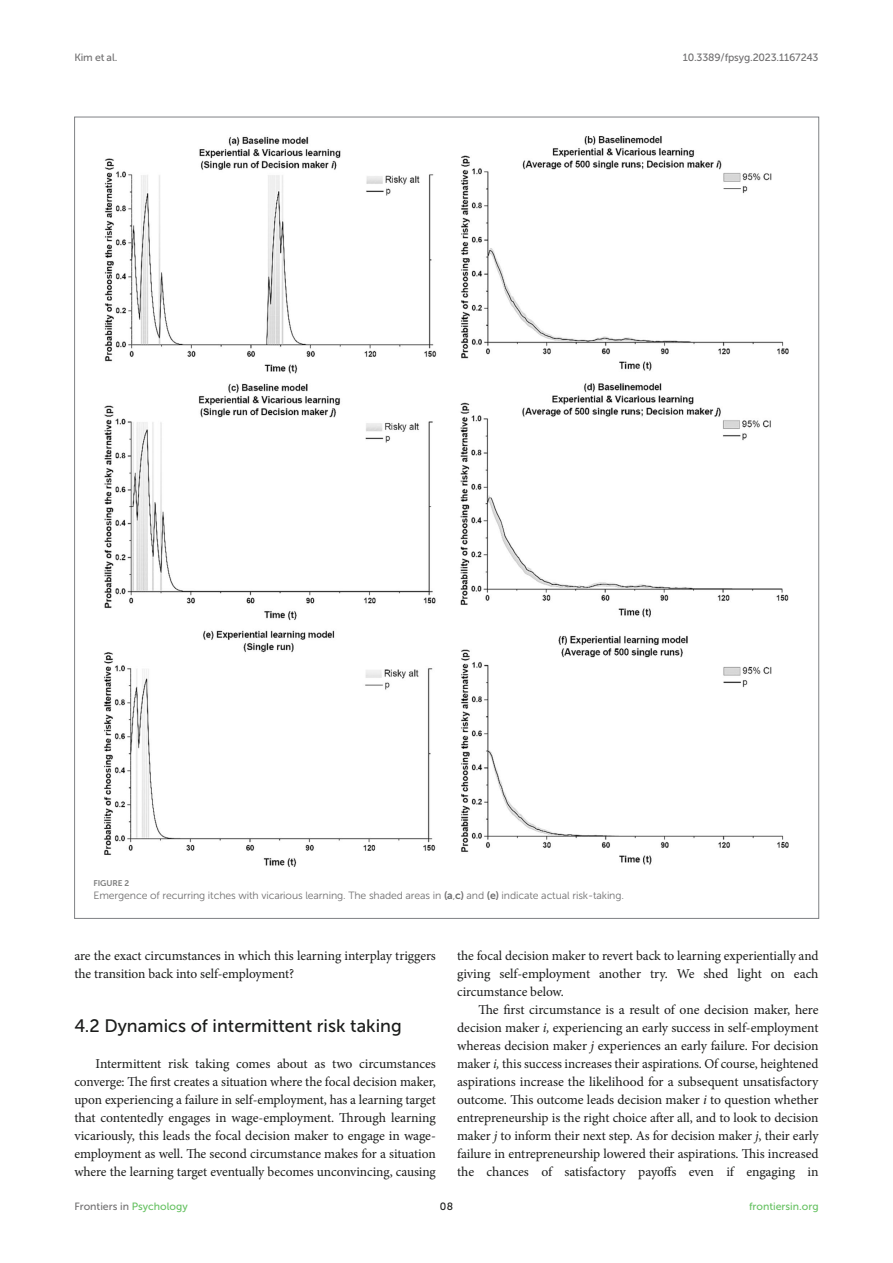
<style>
.page{position:relative;width:893px;height:1263px;background:#fff}
.page>*{position:absolute;margin:0;border:0;box-sizing:border-box;transform-origin:0 0}
.HEAD_2{font:18px "Museo Sans 500";color:#1b1c1b}
.TEXT{font:13.5px/18px "Minion Pro";letter-spacing:-.005em;color:#1b1c1b}
.TEXT_FLUSH{font:13.5px/18px "Minion Pro";letter-spacing:-.005em;color:#1b1c1b;text-align:justify}
.FIG_LEG{font:10.5px "Museo Sans 300";letter-spacing:-.01em;color:#706f70}
.t1{font:10.5px "Museo Sans 500";letter-spacing:-.015em;color:#706f70}
.t2{font:10.5px "Museo Sans 500";color:#65c161}
.t3{font:10.5px "Museo Sans 500";color:#1b1c1b}
.FIG_HD{font:8.25px "Museo Sans 700";letter-spacing:-.01em;color:#7e7f7f}
.s1{font-family:"Museo Sans 700"}
.s2{font-style:italic}
.s3{color:#65c161}
</style>
<div class="page">
<img style="left:104px;top:136px;width:685px;height:731px">
<p class="t1" style="left:74px;top:51px;width:44px">Kim et al.</p>
<p class="t1" style="left:683px;top:51px;width:137px">10.3389/fpsyg.2023.1167243</p>
<p class="FIG_HD" style="left:94px;top:878px;width:37px">FIGURE 2</p>
<p class="FIG_LEG" style="left:94px;top:890px;width:532px">Emergence of recurring itches with vicarious learning. The shaded areas in <span class="s1">(a</span>,<span class="s1">c)</span> and <span class="s1">(e)</span> indicate actual risk-taking.</p>
<p class="TEXT" style="left:74px;top:947px;width:363px">are the exact circumstances in which this learning interplay triggers the transition back into self-employment?</p>
<p class="HEAD_2" style="left:74px;top:1016px;width:329px">4.2 Dynamics of intermittent risk taking</p>
<p class="TEXT_FLUSH" style="left:74px;top:1055px;width:363px;text-indent:21px">Intermittent risk taking comes about as two circumstances converge: The first creates a situation where the focal decision maker, upon experiencing a failure in self-employment, has a learning target that contentedly engages in wage-employment. Through learning vicariously, this leads the focal decision maker to engage in wage&shy;employment as well. The second circumstance makes for a situation where the learning target eventually becomes unconvincing, causing</p>
<p class="TEXT_FLUSH" style="left:457px;top:947px;width:363px">the focal decision maker to revert back to learning experientially and giving self-employment another try. We shed light on each circumstance below.</p>
<p class="TEXT" style="left:457px;top:1001px;width:363px;text-align:justify;text-indent:21px">The first circumstance is a result of one decision maker, here decision maker <span class="s2">i,</span> experiencing an early success in self-employment whereas decision maker <span class="s2">j</span> experiences an early failure. For decision maker <span class="s2">i,</span> this success increases their aspirations. Of course, heightened aspirations increase the likelihood for a subsequent unsatisfactory outcome. This outcome leads decision maker <span class="s2">i</span> to question whether entrepreneurship is the right choice after all, and to look to decision maker <span class="s2">j</span> to inform their next step. As for decision maker <span class="s2">j</span>, their early failure in entrepreneurship lowered their aspirations. This increased the chances of satisfactory payoffs even if engaging in</p>
<p class="t1" style="left:74px;top:1200px;width:115px">Frontiers in <span class="s3">Psychology</span></p>
<p class="t3" style="left:440px;top:1200px;width:15px">08</p>
<p class="t2" style="left:749px;top:1200px;width:71px">frontiersin.org</p>
</div>
